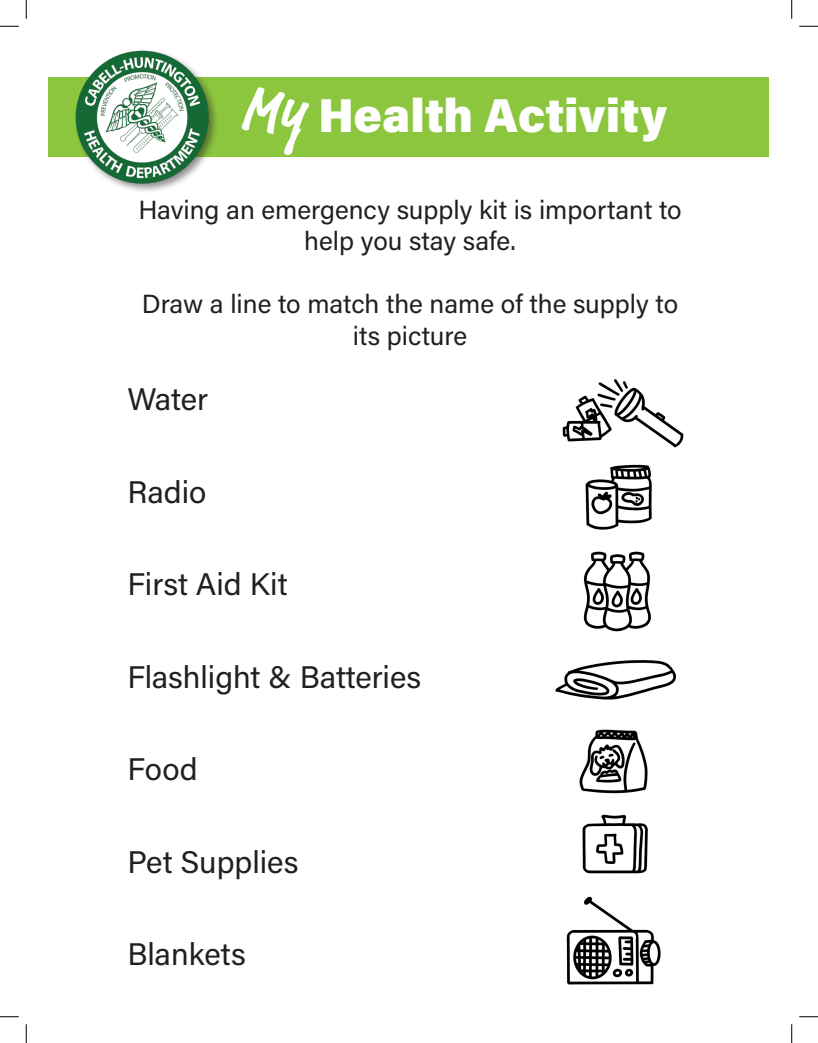
<style>
.page{position:relative;width:818px;height:1043px;background:#fff}
.page>*{position:absolute;margin:0;border:0;box-sizing:border-box;transform-origin:0 0}
.t1{font:900 47.5px "Acumin Pro";color:#fff}
.t2{font:31.25px "Acumin Pro";color:#231f20}
.t3{font:26.25px/31.5px "Acumin Pro";color:#231f20;text-align:center}
.s1{font-family:"Market Pro";font-weight:700;font-size:60px}
</style>
<div class="page">
<div style="left:49px;top:78px;width:720px;height:79px;background:#8bc63e"></div>
<div style="left:73px;top:48px;width:146px;height:146px;background:#231f20;opacity:.5"></div>
<img style="left:74px;top:49px;width:137px;height:137px">
<img style="left:555px;top:379px;width:129px;height:606px">
<svg style="left:0;top:25px;width:19px;height:2px"></svg>
<svg style="left:799px;top:25px;width:19px;height:2px"></svg>
<svg style="left:0;top:1016px;width:19px;height:1px"></svg>
<svg style="left:799px;top:1016px;width:19px;height:1px"></svg>
<svg style="left:25px;top:0;width:2px;height:19px"></svg>
<svg style="left:25px;top:1024px;width:2px;height:18px"></svg>
<svg style="left:791px;top:0;width:1px;height:19px"></svg>
<svg style="left:791px;top:1024px;width:1px;height:18px"></svg>
<h1 class="t1" style="left:240px;top:81px;width:428px"><span class="s1">My</span> Health Activity</h1>
<p class="t3" style="left:138px;top:193px;width:544px">Having an emergency supply kit is important to help you stay safe.</p>
<p class="t3" style="left:142px;top:287px;width:537px">Draw a line to match the name of the supply to its picture</p>
<p class="t2" style="left:127px;top:377px;width:82px">Water</p>
<p class="t2" style="left:127px;top:470px;width:81px">Radio</p>
<p class="t2" style="left:127px;top:562px;width:162px">First Aid Kit</p>
<p class="t2" style="left:127px;top:655px;width:295px">Flashlight &amp; Batteries</p>
<p class="t2" style="left:127px;top:747px;width:72px">Food</p>
<p class="t2" style="left:127px;top:840px;width:173px">Pet Supplies</p>
<p class="t2" style="left:127px;top:932px;width:120px">Blankets</p>
</div>
